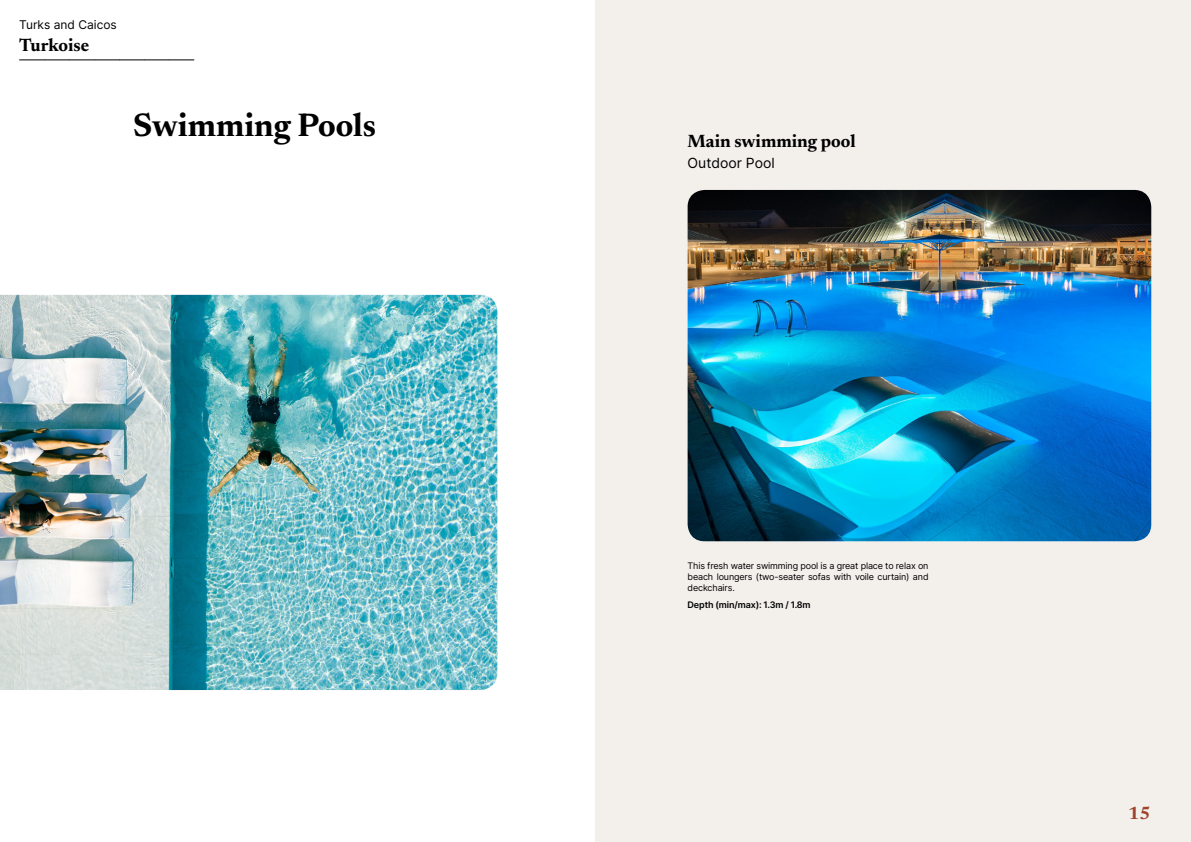
<style>
.page{position:relative;width:1191px;height:842px;background:#fff}
.page>*{position:absolute;margin:0;border:0;box-sizing:border-box;transform-origin:0 0}
.t1{font:700 33px "Newsreader 24 pt";color:#000}
.t2{font:700 18px "Newsreader 24 pt";color:#000}
.t3{font:700 18px "Newsreader 24 pt";color:#9d432c}
.t4{font:14px "Inter";color:#000}
.t5{font:12px "Inter";color:#000}
.t6{font:9px/11px "Inter";letter-spacing:-.015em;color:#000;text-align:justify}
.t7{font:600 9px "Inter";letter-spacing:-.015em;color:#000}
</style>
<div class="page">
<div style="left:595px;top:0;width:596px;height:842px;background:#f3f0ec"></div>
<img style="left:0;top:295px;width:497px;height:395px">
<img style="left:687px;top:190px;width:464px;height:351px">
<svg style="left:20px;top:60px;width:174px;height:1px"></svg>
<h3 class="t5" style="left:19px;top:15px;width:99px">Turks and Caicos</h3>
<h2 class="t2" style="left:19px;top:32px;width:71px">Turkoise</h2>
<h1 class="t1" style="left:133px;top:101px;width:244px">Swimming Pools</h1>
<h2 class="t2" style="left:687px;top:128px;width:170px">Main swimming pool</h2>
<h3 class="t4" style="left:687px;top:153px;width:89px">Outdoor Pool</h3>
<p class="t6" style="left:687px;top:560px;width:242px">This fresh water swimming pool is a great place to relax on beach loungers (two-seater sofas with voile curtain) and deckchairs.</p>
<p class="t7" style="left:687px;top:598px;width:125px">Depth (min/max): 1.3m / 1.8m</p>
<h2 class="t3" style="left:1128px;top:800px;width:24px">15</h2>
</div>
